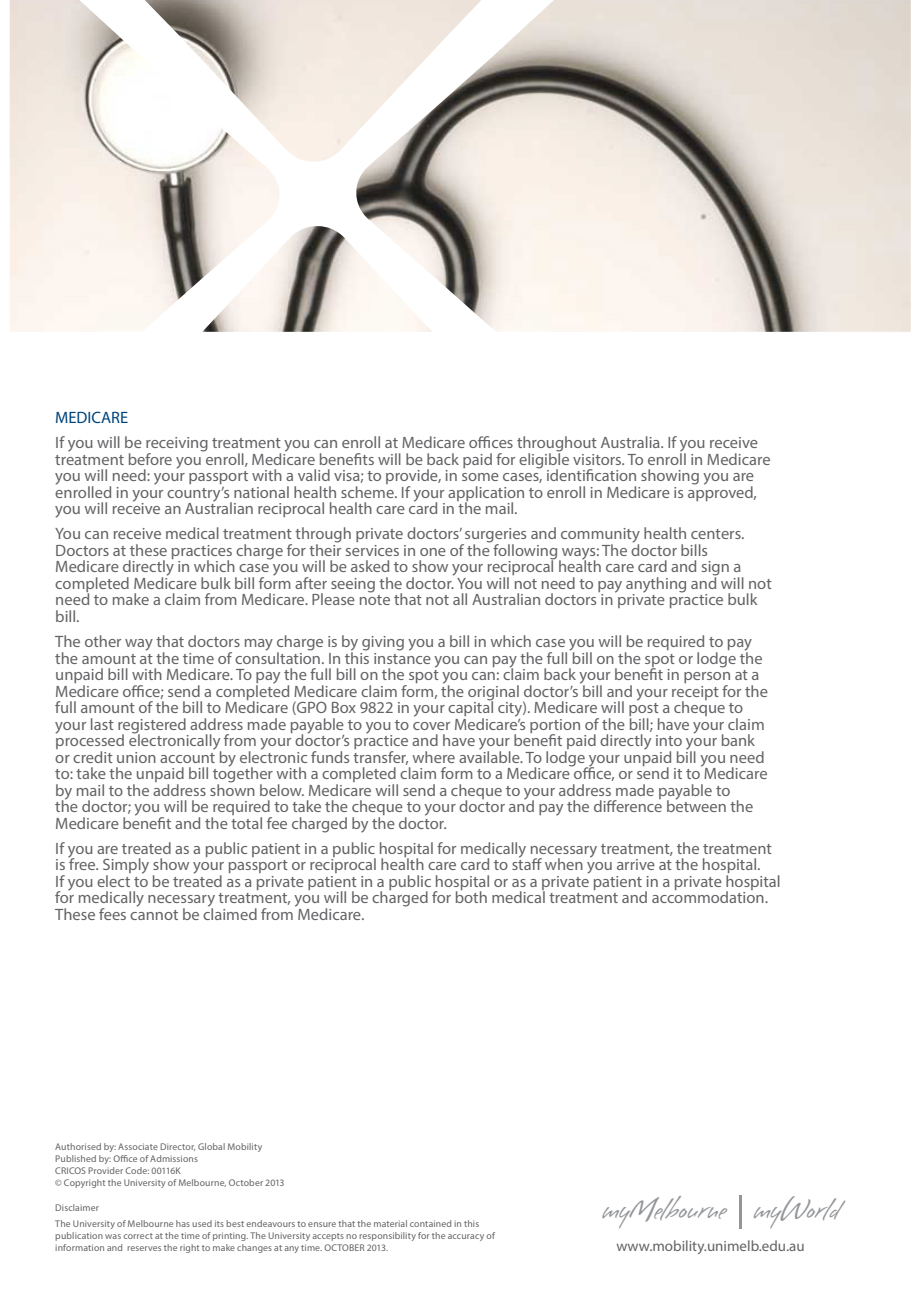
<style>
.page{position:relative;width:919px;height:1289px;background:#fff}
.page>*{position:absolute;margin:0;border:0;box-sizing:border-box;transform-origin:0 0}
.UoM2012-Profile_Box{font:37.5px "Brisa Alternates";color:#939598}
.UoM2012-Bullet_Text{font:16.5px/16.5px "Myriad Pro";color:#636366}
.UoM2012-Bullet_Text-2{font:16.5px "Myriad Pro";color:#00447b}
.UoM2012-Body_Text{font:15px "Myriad Pro";color:#636366}
.UoM2012-Disclaimmer{font:9.75px/12px "Myriad Pro";letter-spacing:.015em;color:#636366}
.s1{color:#fff}
</style>
<div class="page">
<img style="left:10px;top:0;width:900px;height:332px">
<hr style="left:739px;top:1195px;width:2px;height:33px;background:#939598">
<p class="UoM2012-Bullet_Text-2" style="left:55px;top:407px;width:74px">MEDICARE</p>
<p class="UoM2012-Bullet_Text" style="left:55px;top:434px;width:716px">If you will be receiving treatment you can enroll at Medicare offices throughout Australia. If you receive treatment before you enroll, Medicare benefits will be back paid for eligible visitors. To enroll in Medicare you will need: your passport with a valid visa; to provide, in some cases, identification showing you are enrolled in your country’s national health scheme. If your application to enroll in Medicare is approved, you will receive an Australian reciprocal health care card in the mail.</p>
<p class="UoM2012-Bullet_Text" style="left:55px;top:525px;width:718px">You can receive medical treatment through private doctors’ surgeries and community health centers.<br>Doctors at these practices charge for their services in one of the following ways: The doctor bills Medicare directly in which case you will be asked to show your reciprocal health care card and sign a completed Medicare bulk bill form after seeing the doctor. You will not need to pay anything and will not need to make a claim from Medicare. Please note that not all Australian doctors in private practice bulk bill.</p>
<p class="UoM2012-Bullet_Text" style="left:55px;top:633px;width:714px">The other way that doctors may charge is by giving you a bill in which case you will be required to pay the amount at the time of consultation. In this instance you can pay the full bill on the spot or lodge the unpaid bill with Medicare. To pay the full bill on the spot you can: claim back your benefit in person at a Medicare office; send a completed Medicare claim form, the original doctor’s bill and your receipt for the full amount of the bill to Medicare (GPO Box 9822 in your capital city). Medicare will post a cheque to your last registered address made payable to you to cover Medicare’s portion of the bill; have your claim processed electronically from your doctor’s practice and have your benefit paid directly into your bank or credit union account by electronic funds transfer, where available. To lodge your unpaid bill you need to: take the unpaid bill together with a completed claim form to a Medicare office, or send it to Medicare by mail to the address shown below. Medicare will send a cheque to your address made payable to<br>the doctor; you will be required to take the cheque to your doctor and pay the difference between the Medicare benefit and the total fee charged by the doctor.</p>
<p class="UoM2012-Bullet_Text" style="left:55px;top:839px;width:727px">If you are treated as a public patient in a public hospital for medically necessary treatment, the treatment is free. Simply show your passport or reciprocal health care card to staff when you arrive at the hospital.<br>If you elect to be treated as a private patient in a public hospital or as a private patient in a private hospital for medically necessary treatment, you will be charged for both medical treatment and accommodation.<br>These fees cannot be claimed from Medicare.</p>
<p class="UoM2012-Disclaimmer" style="left:55px;top:1140px;width:208px">Authorised by: Associate Director, Global Mobility</p>
<p class="UoM2012-Disclaimmer" style="left:55px;top:1152px;width:144px">Published by: Office of Admissions</p>
<p class="UoM2012-Disclaimmer" style="left:55px;top:1164px;width:127px">CRICOS Provider Code: 00116K</p>
<p class="UoM2012-Disclaimmer" style="left:55px;top:1176px;width:231px">© Copyright the University of Melbourne, October 2013</p>
<p class="UoM2012-Disclaimmer" style="left:55px;top:1201px;width:45px">Disclaimer</p>
<p class="UoM2012-Disclaimmer" style="left:55px;top:1217px;width:441px">The University of Melbourne has used its best endeavours to ensure that the material contained in this publication was correct at the time of printing. The University accepts no responsibility for the accuracy of information and reserves the right to make changes at any time. OCTOBER 2013.</p>
<p class="UoM2012-Profile_Box" style="left:578px;top:1189px;width:149px"><span class="s1">M</span>myMelbourne</p>
<p class="UoM2012-Profile_Box" style="left:753px;top:1190px;width:88px">myWorld</p>
<p class="UoM2012-Body_Text" style="left:616px;top:1236px;width:190px">www.mobility.unimelb.edu.au</p>
</div>
